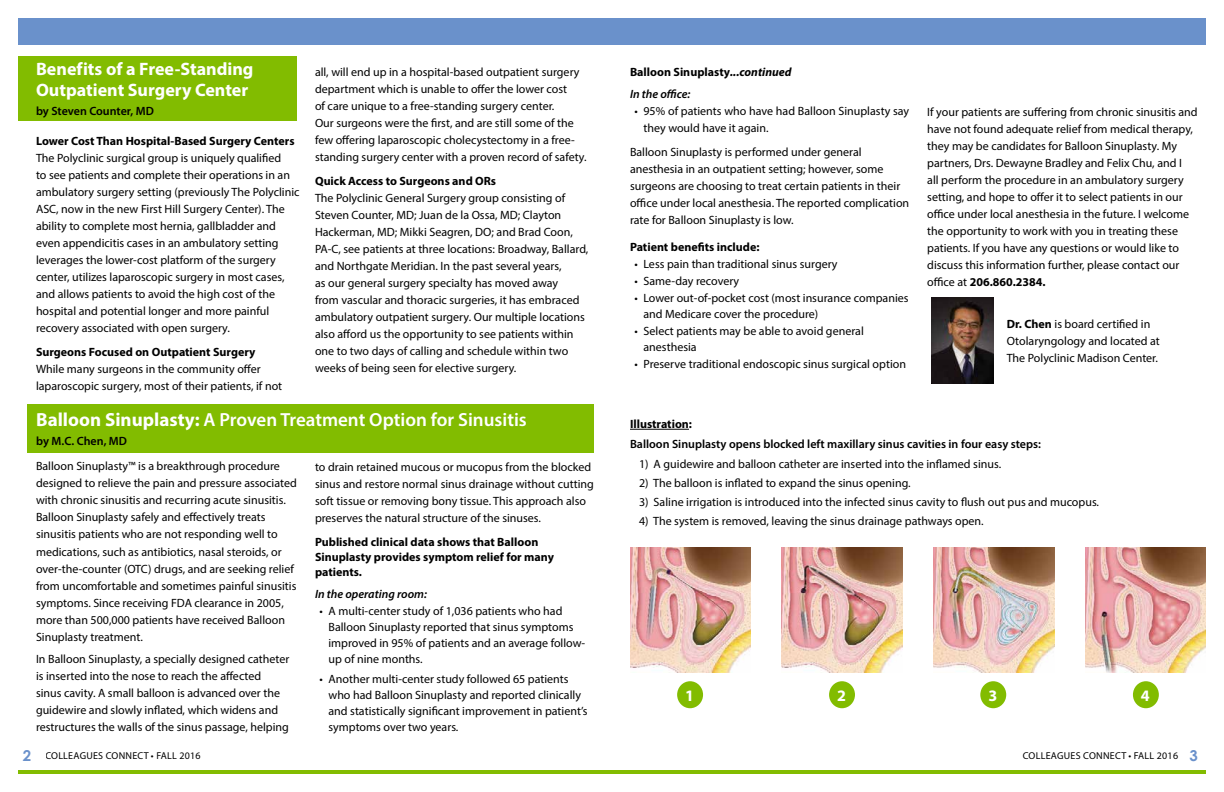
<style>
.page{position:relative;width:1224px;height:792px;background:#fff}
.page>*{position:absolute;margin:0;border:0;box-sizing:border-box;transform-origin:0 0}
.t1{font:600 19px "Myriad Pro";color:#fff}
.t2{font:700 18px/21px "Myriad Pro";color:#fff}
.t3{font:700 16px "Myriad Pro";color:#fff}
.t4{font:12px/17px "Myriad Pro";color:#000}
.t5{font:700 12px/15px "Myriad Pro";color:#000}
.t6{font:600 12px "Myriad Pro";color:#000}
.t7{font:italic 600 12px "Myriad Pro";color:#000}
.t8{font:10px "Myriad Pro";letter-spacing:.025em;color:#000}
.s1{font-weight:700}
.s2{font-style:italic}
.s3{font-family:"Century Gothic";font-weight:700;font-size:15px;color:#6a91cb}
</style>
<div class="page">
<div style="left:18px;top:57px;width:279px;height:64px;background:#82bc00"></div>
<div style="left:18px;top:18px;width:1188px;height:27px;background:#6a91cb"></div>
<hr style="left:18px;top:770px;width:1188px;height:4px;background:#82bc00">
<div style="left:27px;top:404px;width:567px;height:48px;background:#82bc00"></div>
<img style="left:630px;top:547px;width:120px;height:126px">
<img style="left:782px;top:547px;width:120px;height:126px">
<img style="left:934px;top:547px;width:120px;height:126px">
<img style="left:1086px;top:547px;width:120px;height:126px">
<hr style="left:630px;top:429px;width:59px;height:1px;background:#000">
<img style="left:931px;top:298px;width:62px;height:85px">
<div style="left:677px;top:681px;width:26px;height:27px;background:#82bc00;border-radius:50%"></div>
<div style="left:829px;top:681px;width:26px;height:27px;background:#82bc00;border-radius:50%"></div>
<div style="left:980px;top:681px;width:26px;height:27px;background:#82bc00;border-radius:50%"></div>
<div style="left:1133px;top:681px;width:26px;height:27px;background:#82bc00;border-radius:50%"></div>
<h2 class="t2" style="left:36px;top:57px;width:219px">Benefits of a Free-Standing<br>Outpatient Surgery Center</h2>
<p class="t6" style="left:36px;top:103px;width:119px">by Steven Counter, MD</p>
<p class="t5" style="left:36px;top:133px;width:260px">Lower Cost Than Hospital-Based Surgery Centers</p>
<p class="t4" style="left:36px;top:149px;width:265px">The Polyclinic surgical group is uniquely qualified<br>to see patients and complete their operations in an ambulatory surgery setting (previously The Polyclinic ASC, now in the new First Hill Surgery Center). The ability to complete most hernia, gallbladder and even appendicitis cases in an ambulatory setting leverages the lower-cost platform of the surgery center, utilizes laparoscopic surgery in most cases, and allows patients to avoid the high cost of the hospital and potential longer and more painful recovery associated with open surgery.</p>
<p class="t5" style="left:36px;top:344px;width:221px">Surgeons Focused on Outpatient Surgery</p>
<p class="t4" style="left:36px;top:360px;width:248px">While many surgeons in the community offer laparoscopic surgery, most of their patients, if not</p>
<p class="t4" style="left:315px;top:63px;width:273px">all, will end up in a hospital-based outpatient surgery department which is unable to offer the lower cost<br>of care unique to a free-standing surgery center.<br>Our surgeons were the first, and are still some of the few offering laparoscopic cholecystectomy in a free&shy;standing surgery center with a proven record of safety.</p>
<p class="t5" style="left:315px;top:173px;width:183px">Quick Access to Surgeons and ORs</p>
<p class="t4" style="left:315px;top:189px;width:275px">The Polyclinic General Surgery group consisting of Steven Counter, MD; Juan de la Ossa, MD; Clayton Hackerman, MD; Mikki Seagren, DO; and Brad Coon, PA-C, see patients at three locations: Broadway, Ballard, and Northgate Meridian. In the past several years,<br>as our general surgery specialty has moved away<br>from vascular and thoracic surgeries, it has embraced ambulatory outpatient surgery. Our multiple locations also afford us the opportunity to see patients within one to two days of calling and schedule within two weeks of being seen for elective surgery.</p>
<h1 class="t1" style="left:36px;top:407px;width:492px"><span class="s1">Balloon Sinuplasty:</span> A Proven Treatment Option for Sinusitis</h1>
<p class="t6" style="left:36px;top:433px;width:92px">by M.C. Chen, MD</p>
<p class="t4" style="left:36px;top:458px;width:262px">Balloon Sinuplasty™ is a breakthrough procedure designed to relieve the pain and pressure associated with chronic sinusitis and recurring acute sinusitis.<br>Balloon Sinuplasty safely and effectively treats sinusitis patients who are not responding well to medications, such as antibiotics, nasal steroids, or over-the-counter (OTC) drugs, and are seeking relief from uncomfortable and sometimes painful sinusitis symptoms. Since receiving FDA clearance in 2005, more than 500,000 patients have received Balloon Sinuplasty treatment.</p>
<p class="t4" style="left:36px;top:650px;width:255px">In Balloon Sinuplasty, a specially designed catheter is inserted into the nose to reach the affected sinus cavity. A small balloon is advanced over the guidewire and slowly inflated, which widens and restructures the walls of the sinus passage, helping</p>
<p class="t4" style="left:315px;top:458px;width:280px">to drain retained mucous or mucopus from the blocked sinus and restore normal sinus drainage without cutting soft tissue or removing bony tissue. This approach also preserves the natural structure of the sinuses.</p>
<p class="t5" style="left:315px;top:534px;width:241px">Published clinical data shows that Balloon<br>Sinuplasty provides symptom relief for many patients.</p>
<p class="t7" style="left:315px;top:586px;width:113px">In the operating room:</p>
<p class="t4" style="left:329px;top:602px;width:258px;line-height:16px;text-indent:-9px">• A multi-center study of 1,036 patients who had Balloon Sinuplasty reported that sinus symptoms improved in 95% of patients and an average follow&shy;up of nine months.</p>
<p class="t4" style="left:329px;top:670px;width:261px;line-height:16px;text-indent:-9px">• Another multi-center study followed 65 patients who had Balloon Sinuplasty and reported clinically and statistically significant improvement in patient’s symptoms over two years.</p>
<p class="t5" style="left:630px;top:64px;width:163px">Balloon Sinuplasty<span class="s2">...continued</span></p>
<p class="t7" style="left:630px;top:86px;width:62px">In the office:</p>
<p class="t4" style="left:644px;top:102px;width:267px;text-indent:-9px">• 95% of patients who have had Balloon Sinuplasty say they would have it again.</p>
<p class="t4" style="left:630px;top:143px;width:281px">Balloon Sinuplasty is performed under general anesthesia in an outpatient setting; however, some surgeons are choosing to treat certain patients in their office under local anesthesia. The reported complication rate for Balloon Sinuplasty is low.</p>
<p class="t5" style="left:630px;top:239px;width:131px">Patient benefits include:</p>
<p class="t4" style="left:635px;top:255px;width:205px">• Less pain than traditional sinus surgery</p>
<p class="t4" style="left:635px;top:272px;width:106px">• Same-day recovery</p>
<p class="t4" style="left:644px;top:290px;width:267px;line-height:16px;text-indent:-9px">• Lower out-of-pocket cost (most insurance companies and Medicare cover the procedure)</p>
<p class="t4" style="left:644px;top:323px;width:222px;line-height:16px;text-indent:-9px">• Select patients may be able to avoid general anesthesia</p>
<p class="t4" style="left:635px;top:355px;width:273px">• Preserve traditional endoscopic sinus surgical option</p>
<p class="t4" style="left:927px;top:103px;width:272px">If your patients are suffering from chronic sinusitis and have not found adequate relief from medical therapy, they may be candidates for Balloon Sinuplasty. My partners, Drs. Dewayne Bradley and Felix Chu, and I<br>all perform the procedure in an ambulatory surgery setting, and hope to offer it to select patients in our office under local anesthesia in the future. I welcome the opportunity to work with you in treating these patients. If you have any questions or would like to discuss this information further, please contact our office at <span class="s1">206.860.2384.</span></p>
<p class="t4" style="left:1007px;top:315px;width:154px"><span class="s1">Dr. Chen</span> is board certified in<br>Otolaryngology and located at<br>The Polyclinic Madison Center.</p>
<p class="t5" style="left:630px;top:416px;width:64px">Illustration:</p>
<p class="t6" style="left:630px;top:436px;width:413px">Balloon Sinuplasty opens blocked left maxillary sinus cavities in four easy steps:</p>
<p class="t4" style="left:639px;top:455px;width:364px">1) A guidewire and balloon catheter are inserted into the inflamed sinus.</p>
<p class="t4" style="left:639px;top:474px;width:273px">2) The balloon is inflated to expand the sinus opening.</p>
<p class="t4" style="left:639px;top:493px;width:462px">3) Saline irrigation is introduced into the infected sinus cavity to flush out pus and mucopus.</p>
<p class="t4" style="left:639px;top:512px;width:346px">4) The system is removed, leaving the sinus drainage pathways open.</p>
<h3 class="t3" style="left:685px;top:685px;width:10px">1</h3>
<h3 class="t3" style="left:837px;top:685px;width:10px">2</h3>
<h3 class="t3" style="left:988px;top:685px;width:10px">3</h3>
<h3 class="t3" style="left:1141px;top:685px;width:10px">4</h3>
<p class="t8" style="left:23px;top:749px;width:179px"><span class="s3">2</span> COLLEAGUES CONNECT • FALL 2016</p>
<p class="t8" style="left:1023px;top:749px;width:177px">COLLEAGUES CONNECT • FALL 2016 <span class="s3">3</span></p>
</div>
